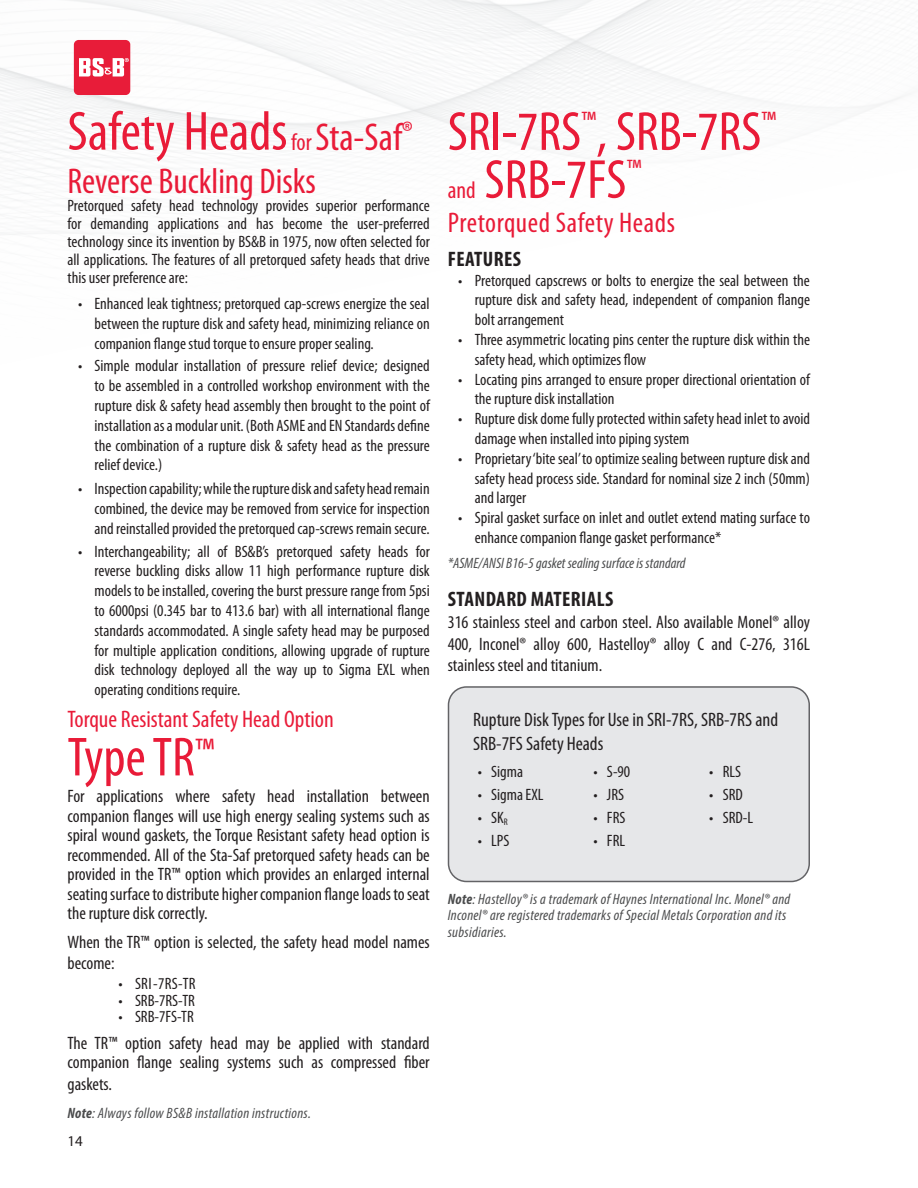
<style>
.page{position:relative;width:918px;height:1188px;background:#fff}
.page>*{position:absolute;margin:0;border:0;box-sizing:border-box;transform-origin:0 0}
.t1{font:condensed 55.5px "Myriad Pro";color:#e91b38}
.t2{font:condensed 39px "Myriad Pro";color:#e91b38}
.t3{font:condensed 36px "Myriad Pro";color:#e91b38}
.t4{font:condensed 28.5px "Myriad Pro";letter-spacing:.02em;color:#e91b38}
.t5{font:condensed 24px "Myriad Pro";color:#e91b38}
.t6{font:700 condensed 21px "Myriad Pro";letter-spacing:.02em;color:#231f20}
.t7{font:condensed 19.5px/23.4px "Myriad Pro";color:#231f20}
.t8{font:condensed 18px/19.5px "Myriad Pro";color:#231f20;text-align:justify}
.t9{font:condensed 16.5px/19.8px "Myriad Pro";color:#231f20;text-align:justify}
.Basic_Italic_Gray{font:italic condensed 15px/16.5px "Myriad Pro";letter-spacing:.02em;color:#4b4c4d}
.Basic_Italic_Gray-2{font:italic condensed 15px "Myriad Pro";color:#4b4c4d}
.t10{font:15px "Myriad Pro";color:#231f20}
.s1{font-size:24px}
.s2{font-weight:700}
</style>
<div class="page">
<img style="left:0;top:0;width:901px;height:790px">
<svg style="left:74px;top:40px;width:56px;height:55px;background:#ec465e"></svg>
<div style="left:449px;top:687px;width:360px;height:194px;background:#e6e7e9;border-radius:18px"></div>
<div style="left:448px;top:686px;width:362px;height:196px;border:2px solid #636366;border-radius:18px"></div>
<p class="t1" style="left:68px;top:98px;width:221px">Safety Heads</p>
<p class="t2" style="left:291px;top:113px;width:123px"><span class="s1">for</span> Sta-Saf<sup>®</sup></p>
<p class="t3" style="left:68px;top:159px;width:250px">Reverse Buckling Disks</p>
<p class="t9" style="left:68px;top:196px;width:364px;line-height:18px">Pretorqued safety head technology provides superior performance for demanding applications and has become the user-preferred technology since its invention by BS&amp;B in 1975, now often selected for all applications. The features of all pretorqued safety heads that drive this user preference are:</p>
<p class="t9" style="left:94px;top:294px;width:337px;text-indent:-16px">• Enhanced leak tightness; pretorqued cap-screws energize the seal between the rupture disk and safety head, minimizing reliance on companion flange stud torque to ensure proper sealing.</p>
<p class="t9" style="left:94px;top:356px;width:337px;text-indent:-16px">• Simple modular installation of pressure relief device; designed to be assembled in a controlled workshop environment with the rupture disk &amp; safety head assembly then brought to the point of installation as a modular unit. (Both ASME and EN Standards define the combination of a rupture disk &amp; safety head as the pressure relief device.)</p>
<p class="t9" style="left:94px;top:479px;width:337px;text-indent:-16px">• Inspection capability; while the rupture disk and safety head remain combined, the device may be removed from service for inspection and reinstalled provided the pretorqued cap-screws remain secure.</p>
<p class="t9" style="left:94px;top:541px;width:337px;text-indent:-16px">• Interchangeability; all of BS&amp;B’s pretorqued safety heads for reverse buckling disks allow 11 high performance rupture disk models to be installed, covering the burst pressure range from 5psi to 6000psi (0.345 bar to 413.6 bar) with all international flange standards accommodated. A single safety head may be purposed for multiple application conditions, allowing upgrade of rupture disk technology deployed all the way up to Sigma EXL when operating conditions require.</p>
<p class="t5" style="left:68px;top:705px;width:268px">Torque Resistant Safety Head Option</p>
<p class="t1" style="left:68px;top:724px;width:149px">Type TR<sup>™</sup></p>
<p class="t8" style="left:68px;top:787px;width:364px">For applications where safety head installation between companion flanges will use high energy sealing systems such as spiral wound gaskets, the Torque Resistant safety head option is recommended. All of the Sta-Saf pretorqued safety heads can be provided in the TR™ option which provides an enlarged internal seating surface to distribute higher companion flange loads to seat the rupture disk correctly.</p>
<p class="t8" style="left:68px;top:931px;width:364px;line-height:21.6px">When the TR™ option is selected, the safety head model names become:</p>
<p class="t9" style="left:118px;top:974px;width:79px">• SRI -7RS-TR</p>
<p class="t9" style="left:118px;top:990px;width:78px">• SRB-7RS-TR</p>
<p class="t9" style="left:118px;top:1007px;width:77px">• SRB-7FS-TR</p>
<p class="t8" style="left:68px;top:1033px;width:364px">The TR™ option safety head may be applied with standard companion flange sealing systems such as compressed fiber</p>
<p class="t8" style="left:68px;top:1074px;width:46px">gaskets.</p>
<p class="Basic_Italic_Gray" style="left:68px;top:1105px;width:245px"><span class="s2">Note</span>: Always follow BS&amp;B installation instructions.</p>
<p class="t10" style="left:68px;top:1131px;width:17px">14</p>
<p class="t1" style="left:448px;top:98px;width:330px">SRI-7RS<sup>™</sup>, SRB-7RS<sup>™</sup></p>
<p class="t5" style="left:448px;top:175px;width:30px">and</p>
<p class="t1" style="left:484px;top:146px;width:159px">SRB-7FS<sup>™</sup></p>
<p class="t4" style="left:448px;top:205px;width:229px">Pretorqued Safety Heads</p>
<p class="t6" style="left:448px;top:246px;width:75px">FEATURES</p>
<p class="t9" style="left:475px;top:270px;width:337px;text-indent:-16px">• Pretorqued capscrews or bolts to energize the seal between the rupture disk and safety head, independent of companion flange bolt arrangement</p>
<p class="t9" style="left:475px;top:329px;width:337px;text-indent:-16px">• Three asymmetric locating pins center the rupture disk within the safety head, which optimizes flow</p>
<p class="t9" style="left:475px;top:369px;width:337px;text-indent:-16px">• Locating pins arranged to ensure proper directional orientation of the rupture disk installation</p>
<p class="t9" style="left:475px;top:409px;width:337px;text-indent:-16px">• Rupture disk dome fully protected within safety head inlet to avoid damage when installed into piping system</p>
<p class="t9" style="left:475px;top:448px;width:337px;text-indent:-16px">• Proprietary ‘bite seal’ to optimize sealing between rupture disk and safety head process side. Standard for nominal size 2 inch (50mm) and larger</p>
<p class="t9" style="left:475px;top:508px;width:337px;text-indent:-16px">• Spiral gasket surface on inlet and outlet extend mating surface to enhance companion flange gasket performance*</p>
<p class="Basic_Italic_Gray-2" style="left:448px;top:554px;width:239px">*ASME/ANSI B16-5 gasket sealing surface is standard</p>
<p class="t6" style="left:448px;top:586px;width:167px">STANDARD MATERIALS</p>
<p class="t8" style="left:448px;top:611px;width:364px;line-height:21.6px">316 stainless steel and carbon steel. Also available Monel® alloy 400, Inconel® alloy 600, Hastelloy® alloy C and C-276, 316L stainless steel and titanium.</p>
<p class="t7" style="left:473px;top:708px;width:306px">Rupture Disk Types for Use in SRI-7RS, SRB-7RS and<br>SRB-7FS Safety Heads</p>
<p class="t9" style="left:478px;top:761px;width:47px">• Sigma</p>
<p class="t9" style="left:478px;top:784px;width:67px">• Sigma EXL</p>
<p class="t9" style="left:478px;top:807px;width:32px">• SK<sub>R</sub></p>
<p class="t9" style="left:478px;top:830px;width:33px">• LPS</p>
<p class="t9" style="left:593px;top:761px;width:38px">• S-90</p>
<p class="t9" style="left:593px;top:784px;width:32px">• JRS</p>
<p class="t9" style="left:593px;top:807px;width:33px">• FRS</p>
<p class="t9" style="left:593px;top:830px;width:33px">• FRL</p>
<p class="t9" style="left:709px;top:761px;width:33px">• RLS</p>
<p class="t9" style="left:709px;top:784px;width:35px">• SRD</p>
<p class="t9" style="left:709px;top:807px;width:45px">• SRD-L</p>
<p class="Basic_Italic_Gray" style="left:448px;top:890px;width:344px"><span class="s2">Note</span>: Hastelloy® is a trademark of Haynes International Inc. Monel® and<br>Inconel® are registered trademarks of Special Metals Corporation and its subsidiaries.</p>
</div>
